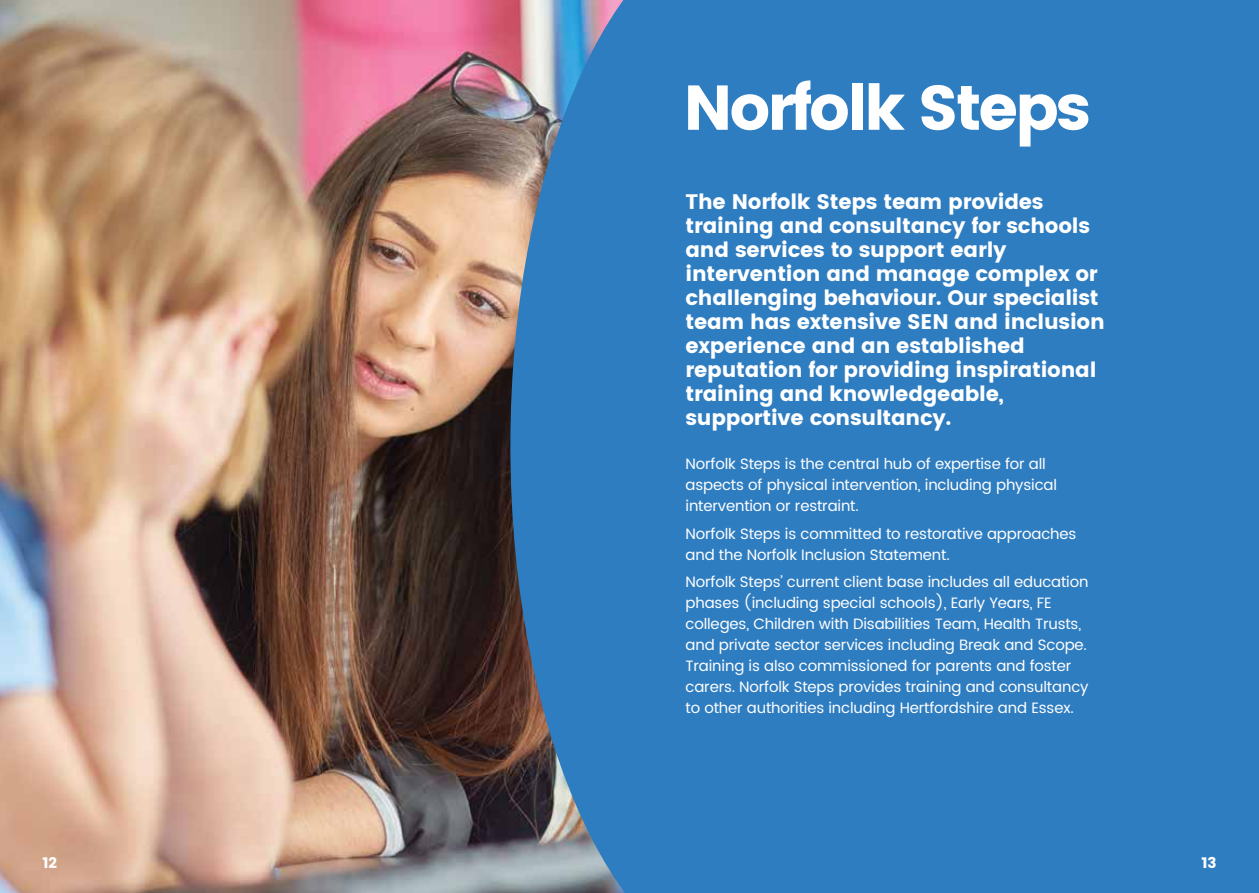
<style>
.page{position:relative;width:1259px;height:893px;background:#fff}
.page>*{position:absolute;margin:0;border:0;box-sizing:border-box;transform-origin:0 0}
.t1{font:63px "Poppins";letter-spacing:-.05em;color:#fff}
.t2{font:21px/24px "Poppins";letter-spacing:-.01em;color:#fff}
.t3{font:15px/21px "Poppins";letter-spacing:-.01em;color:#fff}
.t4{font:15px "Poppins";color:#fff}
</style>
<div class="page">
<img style="left:0;top:0;width:510px;height:893px">
<img style="left:510px;top:0;width:120px;height:893px">
<div style="left:630px;top:0;width:629px;height:893px;background:#2f7dc1"></div>
<h1 class="t1" style="left:683px;top:71px;width:409px">Norfolk Steps</h1>
<p class="t2" style="left:685px;top:190px;width:421px">The Norfolk Steps team provides training and consultancy for schools and services to support early intervention and manage complex or challenging behaviour. Our specialist team has extensive SEN and inclusion experience and an established reputation for providing inspirational training and knowledgeable, supportive consultancy.</p>
<p class="t3" style="left:685px;top:454px;width:373px">Norfolk Steps is the central hub of expertise for all aspects of physical intervention, including physical intervention or restraint.</p>
<p class="t3" style="left:685px;top:523px;width:392px">Norfolk Steps is committed to restorative approaches and the Norfolk Inclusion Statement.</p>
<p class="t3" style="left:685px;top:572px;width:404px">Norfolk Steps’ current client base includes all education phases (including special schools), Early Years, FE colleges, Children with Disabilities Team, Health Trusts, and private sector services including Break and Scope.<br>Training is also commissioned for parents and foster carers. Norfolk Steps provides training and consultancy to other authorities including Hertfordshire and Essex.</p>
<p class="t4" style="left:43px;top:854px;width:16px">12</p>
<p class="t4" style="left:1201px;top:854px;width:17px">13</p>
</div>
